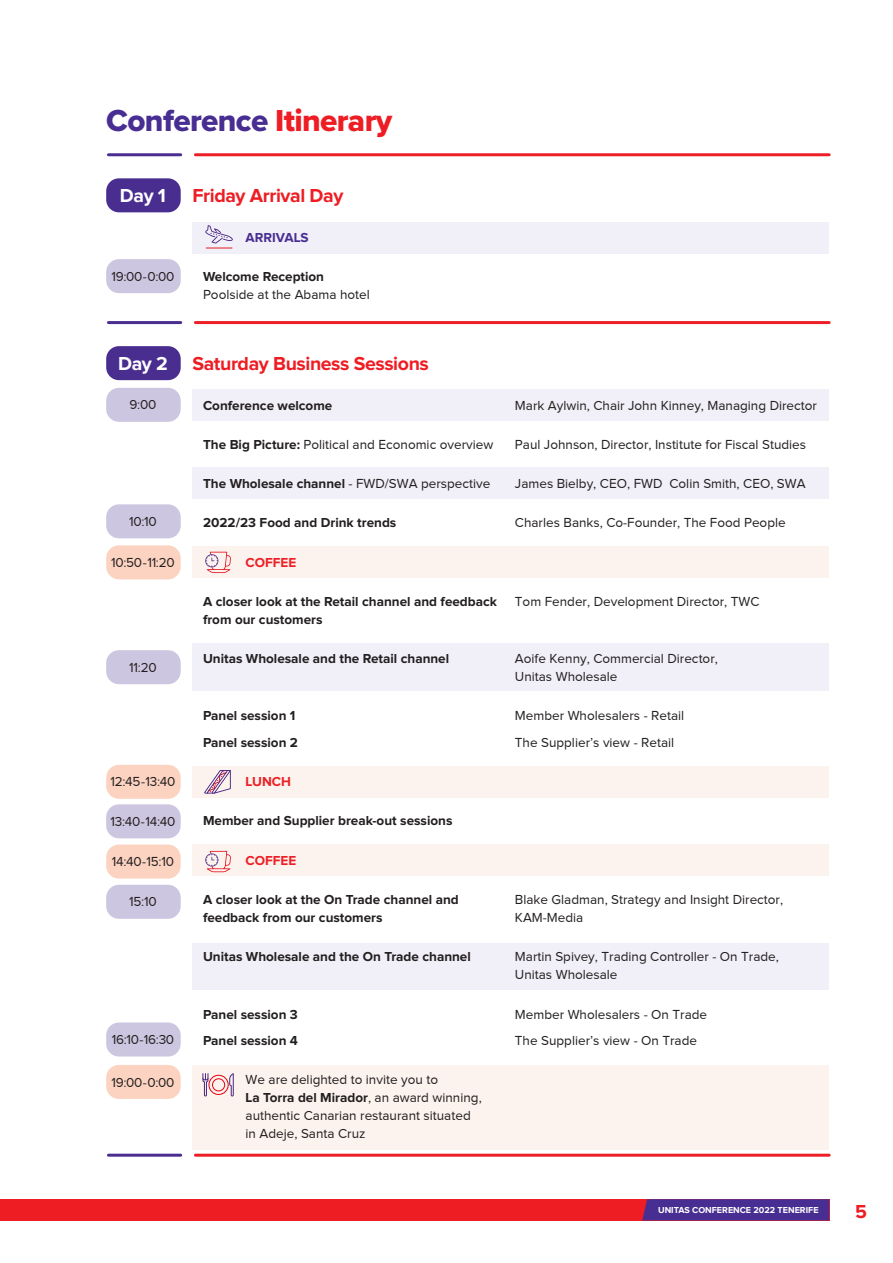
<style>
.page{position:relative;width:893px;height:1263px;background:#fff}
.page>*{position:absolute;margin:0;border:0;box-sizing:border-box;transform-origin:0 0}
.t1{font:31.5px "Proxima Nova Extrabld";letter-spacing:-.02em;color:#482e92}
.t2{font:700 19.5px "Proxima Nova";letter-spacing:-.02em;color:#ee1d23}
.t3{font:700 19.5px "Proxima Nova";letter-spacing:-.02em;color:#fff}
.t4{font:13.5px/18px "Proxima Nova";color:#231f20}
.t5{font:700 13.5px "Proxima Nova";color:#231f20}
.t6{font:700 13.5px "Proxima Nova";color:#ec1f26}
.t7{font:700 13.5px "Proxima Nova";color:#482e92}
.t8{font:700 9px "Proxima Nova";color:#fff}
.s1{color:#ee1d23}
.s2{font-weight:700}
.s3{font-weight:400}
</style>
<div class="page">
<div style="left:192px;top:222px;width:637px;height:32px;background:#f1eff7"></div>
<div style="left:106px;top:259px;width:75px;height:34px;background:#cdc6e1;border-radius:13px"></div>
<div style="left:106px;top:178px;width:75px;height:34px;background:#492e90;border-radius:13px"></div>
<svg style="left:205px;top:225px;width:28px;height:24px"></svg>
<div style="left:192px;top:389px;width:637px;height:32px;background:#f1eff7"></div>
<div style="left:192px;top:467px;width:637px;height:32px;background:#f1eff7"></div>
<div style="left:192px;top:546px;width:637px;height:32px;background:#fdf3ee"></div>
<div style="left:192px;top:766px;width:637px;height:31px;background:#fdf3ee"></div>
<div style="left:192px;top:844px;width:637px;height:32px;background:#fdf3ee"></div>
<div style="left:192px;top:943px;width:637px;height:46px;background:#f1eff7"></div>
<div style="left:192px;top:1065px;width:637px;height:84px;background:#fdf3ee"></div>
<div style="left:192px;top:643px;width:637px;height:47px;background:#f1eff7"></div>
<div style="left:106px;top:388px;width:75px;height:34px;background:#cdc6e1;border-radius:13px"></div>
<div style="left:106px;top:504px;width:75px;height:34px;background:#cdc6e1;border-radius:13px"></div>
<div style="left:106px;top:545px;width:75px;height:34px;background:#fcd3c1;border-radius:13px"></div>
<div style="left:106px;top:844px;width:75px;height:34px;background:#fcd3c1;border-radius:13px"></div>
<div style="left:106px;top:765px;width:75px;height:34px;background:#fcd3c1;border-radius:13px"></div>
<div style="left:106px;top:804px;width:75px;height:34px;background:#cdc6e1;border-radius:13px"></div>
<div style="left:106px;top:885px;width:75px;height:34px;background:#cdc6e1;border-radius:13px"></div>
<div style="left:106px;top:1022px;width:75px;height:34px;background:#cdc6e1;border-radius:13px"></div>
<div style="left:106px;top:1065px;width:75px;height:34px;background:#fcd3c1;border-radius:13px"></div>
<div style="left:106px;top:650px;width:75px;height:34px;background:#cdc6e1;border-radius:13px"></div>
<div style="left:106px;top:346px;width:75px;height:34px;background:#492e90;border-radius:13px"></div>
<svg style="left:205px;top:552px;width:26px;height:21px"></svg>
<svg style="left:205px;top:851px;width:26px;height:21px"></svg>
<svg style="left:204px;top:770px;width:27px;height:23px"></svg>
<svg style="left:202px;top:1073px;width:32px;height:23px"></svg>
<hr style="left:108px;top:153px;width:73px;height:3px;background:#492e90">
<hr style="left:195px;top:153px;width:634px;height:3px;background:#ec1f26">
<hr style="left:108px;top:321px;width:73px;height:3px;background:#492e90">
<hr style="left:195px;top:321px;width:634px;height:3px;background:#ec1f26">
<hr style="left:108px;top:1154px;width:73px;height:3px;background:#492e90">
<hr style="left:195px;top:1154px;width:634px;height:3px;background:#ec1f26">
<div style="left:0;top:1199px;width:829px;height:21px;background:#ee1d23"></div>
<div style="left:642px;top:1199px;width:187px;height:21px;background:#482e92"></div>
<h1 class="t1" style="left:106px;top:107px;width:288px">Conference <span class="s1">Itinerary</span></h1>
<h2 class="t3" style="left:120px;top:188px;width:48px">Day 1</h2>
<h2 class="t2" style="left:192px;top:188px;width:152px">Friday Arrival Day</h2>
<p class="t7" style="left:246px;top:232px;width:65px">ARRIVALS</p>
<p class="t5" style="left:203px;top:271px;width:123px">Welcome Reception</p>
<p class="t4" style="left:203px;top:287px;width:168px">Poolside at the Abama hotel</p>
<p class="t4" style="left:111px;top:268px;width:65px">19:00-0:00</p>
<h2 class="t3" style="left:118px;top:355px;width:51px">Day 2</h2>
<h2 class="t2" style="left:192px;top:356px;width:238px">Saturday Business Sessions</h2>
<p class="t5" style="left:203px;top:399px;width:131px">Conference welcome</p>
<p class="t4" style="left:515px;top:397px;width:304px">Mark Aylwin, Chair John Kinney, Managing Director</p>
<p class="t4" style="left:203px;top:436px;width:292px"><span class="s2">The Big Picture:</span> Political and Economic overview</p>
<p class="t4" style="left:515px;top:436px;width:293px">Paul Johnson, Director, Institute for Fiscal Studies</p>
<p class="t5" style="left:203px;top:478px;width:289px">The Wholesale channel <span class="s3">- FWD/SWA perspective</span></p>
<p class="t4" style="left:515px;top:476px;width:292px">James Bielby, CEO, FWD Colin Smith, CEO, SWA</p>
<p class="t5" style="left:203px;top:517px;width:195px">2022/23 Food and Drink trends</p>
<p class="t4" style="left:515px;top:515px;width:272px">Charles Banks, Co-Founder, The Food People</p>
<p class="t6" style="left:246px;top:556px;width:52px">COFFEE</p>
<p class="t5" style="left:203px;top:596px;width:296px">A closer look at the Retail channel and feedback</p>
<p class="t4" style="left:515px;top:593px;width:246px">Tom Fender, Development Director, TWC</p>
<p class="t5" style="left:203px;top:614px;width:121px">from our customers</p>
<p class="t5" style="left:203px;top:653px;width:248px">Unitas Wholesale and the Retail channel</p>
<p class="t4" style="left:515px;top:651px;width:204px">Aoife Kenny, Commercial Director,<br>Unitas Wholesale</p>
<p class="t5" style="left:203px;top:710px;width:94px">Panel session 1</p>
<p class="t4" style="left:515px;top:708px;width:171px">Member Wholesalers - Retail</p>
<p class="t5" style="left:203px;top:737px;width:97px">Panel session 2</p>
<p class="t4" style="left:515px;top:734px;width:161px">The Supplier’s view - Retail</p>
<p class="t6" style="left:246px;top:776px;width:47px">LUNCH</p>
<p class="t5" style="left:203px;top:815px;width:251px">Member and Supplier break-out sessions</p>
<p class="t6" style="left:246px;top:854px;width:52px">COFFEE</p>
<p class="t5" style="left:203px;top:894px;width:257px">A closer look at the On Trade channel and</p>
<p class="t4" style="left:515px;top:892px;width:270px">Blake Gladman, Strategy and Insight Director,</p>
<p class="t5" style="left:203px;top:912px;width:181px">feedback from our customers</p>
<p class="t4" style="left:515px;top:910px;width:70px">KAM-Media</p>
<p class="t5" style="left:203px;top:951px;width:269px">Unitas Wholesale and the On Trade channel</p>
<p class="t4" style="left:515px;top:949px;width:266px">Martin Spivey, Trading Controller - On Trade,<br>Unitas Wholesale</p>
<p class="t5" style="left:203px;top:1008px;width:96px">Panel session 3</p>
<p class="t4" style="left:515px;top:1006px;width:194px">Member Wholesalers - On Trade</p>
<p class="t5" style="left:203px;top:1035px;width:96px">Panel session 4</p>
<p class="t4" style="left:515px;top:1033px;width:184px">The Supplier’s view - On Trade</p>
<p class="t4" style="left:246px;top:1072px;width:238px">We are delighted to invite you to<br><span class="s2">La Torra del Mirador</span>, an award winning, authentic Canarian restaurant situated in Adeje, Santa Cruz</p>
<p class="t4" style="left:130px;top:397px;width:28px">9:00</p>
<p class="t4" style="left:129px;top:514px;width:29px">10:10</p>
<p class="t4" style="left:111px;top:555px;width:65px">10:50-11:20</p>
<p class="t4" style="left:129px;top:659px;width:29px">11:20</p>
<p class="t4" style="left:111px;top:774px;width:66px">12:45-13:40</p>
<p class="t4" style="left:111px;top:813px;width:66px">13:40-14:40</p>
<p class="t4" style="left:112px;top:854px;width:64px">14:40-15:10</p>
<p class="t4" style="left:129px;top:894px;width:29px">15:10</p>
<p class="t4" style="left:112px;top:1032px;width:64px">16:10-16:30</p>
<p class="t4" style="left:111px;top:1074px;width:65px">19:00-0:00</p>
<p class="t8" style="left:658px;top:1206px;width:162px">UNITAS CONFERENCE 2022 TENERIFE</p>
<h2 class="t2" style="left:855px;top:1203px;width:13px">5</h2>
</div>
